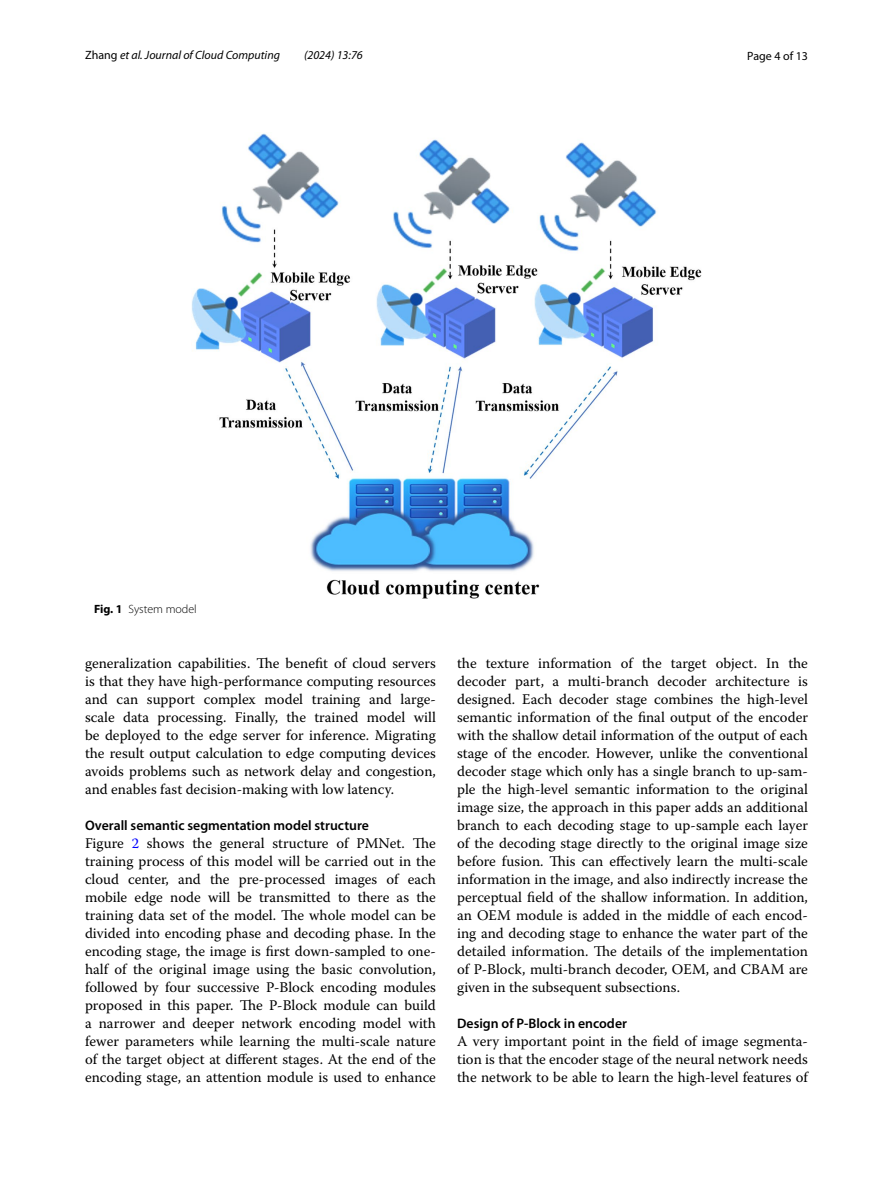
<style>
.page{position:relative;width:893px;height:1187px;background:#fff}
.page>*{position:absolute;margin:0;border:0;box-sizing:border-box;transform-origin:0 0}
.t1{font:14.7px/18px "Warnock Pro";color:#000;text-align:justify}
.t2{font:600 13.8px "Myriad Pro";color:#000}
.t3{font:italic 12px "Myriad Pro";color:#000}
.t4{font:300 12px "Myriad Pro";color:#000}
.t5{font:12px "Myriad Pro";color:#000}
.s1{font-style:normal}
.s2{font-weight:700}
.s3{color:#00f}
</style>
<div class="page">
<img style="left:191px;top:133px;width:511px;height:465px">
<p class="t3" style="left:85px;top:48px;width:196px"><span class="s1">Zhang</span> et al. Journal of Cloud Computing</p>
<p class="t3" style="left:304px;top:48px;width:60px">(2024) 13:76</p>
<p class="t5" style="left:747px;top:48px;width:62px">Page 4 of 13</p>
<p class="t4" style="left:94px;top:602px;width:104px"><span class="s2">Fig. 1</span> System model</p>
<p class="t1" style="left:85px;top:653px;width:352px">generalization capabilities. The benefit of cloud servers is that they have high-performance computing resources and can support complex model training and large&shy;scale data processing. Finally, the trained model will be deployed to the edge server for inference. Migrating the result output calculation to edge computing devices avoids problems such as network delay and congestion, and enables fast decision-making with low latency.</p>
<p class="t2" style="left:85px;top:816px;width:285px">Overall semantic segmentation model structure</p>
<p class="t1" style="left:85px;top:833px;width:352px">Figure <span class="s3">2</span> shows the general structure of PMNet. The training process of this model will be carried out in the cloud center, and the pre-processed images of each mobile edge node will be transmitted to there as the training data set of the model. The whole model can be divided into encoding phase and decoding phase. In the encoding stage, the image is first down-sampled to one&shy;half of the original image using the basic convolution, followed by four successive P-Block encoding modules proposed in this paper. The P-Block module can build a narrower and deeper network encoding model with fewer parameters while learning the multi-scale nature of the target object at different stages. At the end of the encoding stage, an attention module is used to enhance</p>
<p class="t1" style="left:457px;top:653px;width:352px">the texture information of the target object. In the decoder part, a multi-branch decoder architecture is designed. Each decoder stage combines the high-level semantic information of the final output of the encoder with the shallow detail information of the output of each stage of the encoder. However, unlike the conventional decoder stage which only has a single branch to up-sam&shy;ple the high-level semantic information to the original image size, the approach in this paper adds an additional branch to each decoding stage to up-sample each layer of the decoding stage directly to the original image size before fusion. This can effectively learn the multi-scale information in the image, and also indirectly increase the perceptual field of the shallow information. In addition, an OEM module is added in the middle of each encod&shy;ing and decoding stage to enhance the water part of the detailed information. The details of the implementation of P-Block, multi-branch decoder, OEM, and CBAM are given in the subsequent subsections.</p>
<p class="t2" style="left:457px;top:1014px;width:171px">Design of P‑Block in encoder</p>
<p class="t1" style="left:457px;top:1031px;width:352px">A very important point in the field of image segmenta&shy;tion is that the encoder stage of the neural network needs the network to be able to learn the high-level features of</p>
</div>
